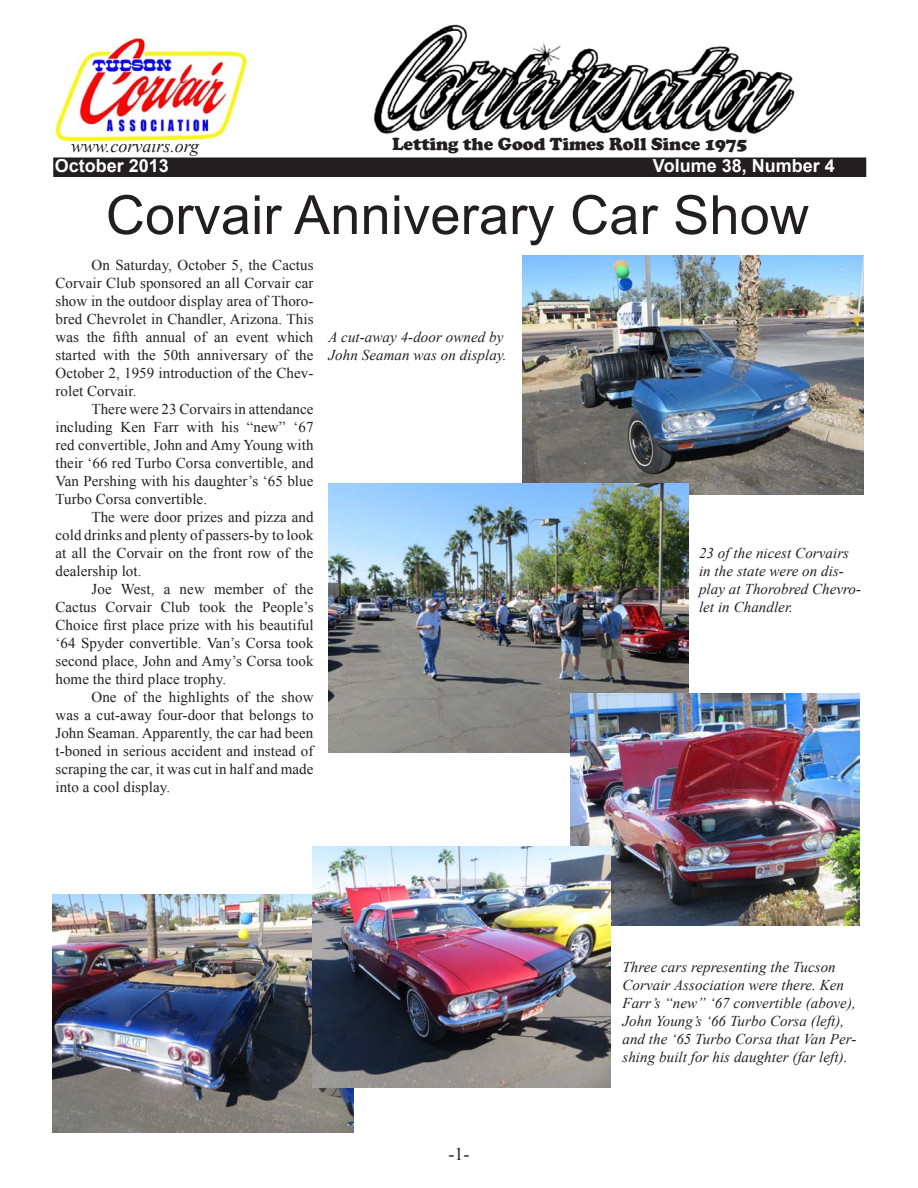
<style>
.page{position:relative;width:918px;height:1188px;background:#fff}
.page>*{position:absolute;margin:0;border:0;box-sizing:border-box;transform-origin:0 0}
.t1{font:54px "Arial";letter-spacing:.005em;color:#231f20}
.t2{font:900 18px "Cooper";color:#231f20}
.t3{font:700 18px "Arial";color:#fff}
.t4{font:italic 18px "Times New Roman";color:#231f20}
.t5{font:18px "Times New Roman";color:#231f20}
.t6{font:15px/18px "Times New Roman";letter-spacing:.005em;color:#231f20;text-align:justify}
.t7{font:italic 15px/18px "Times New Roman";letter-spacing:.005em;color:#231f20}
</style>
<div class="page">
<div style="left:54px;top:158px;width:811px;height:18px;background:#231f20"></div>
<div style="left:53px;top:158px;width:813px;height:19px;border:2px solid #231f20"></div>
<img style="left:54px;top:38px;width:194px;height:103px">
<img style="left:373px;top:24px;width:422px;height:111px">
<img style="left:522px;top:255px;width:342px;height:240px">
<img style="left:329px;top:483px;width:359px;height:270px">
<img style="left:570px;top:693px;width:290px;height:233px">
<img style="left:52px;top:894px;width:302px;height:238px">
<img style="left:312px;top:846px;width:299px;height:241px">
<p class="t4" style="left:71px;top:134px;width:130px">www.corvairs.org</p>
<p class="t2" style="left:392px;top:134px;width:357px">Letting the Good Times Roll Since 1975</p>
<h1 class="t1" style="left:106px;top:180px;width:705px">Corvair Anniverary Car Show</h1>
<p class="t6" style="left:56px;top:256px;width:260px;text-indent:36px">On Saturday, October 5, the Cactus Corvair Club sponsored an all Corvair car show in the outdoor display area of Thoro&shy;bred Chevrolet in Chandler, Arizona. This was the fifth annual of an event which started with the 50th anniversary of the October 2, 1959 introduction of the Chev&shy;rolet Corvair.</p>
<p class="t6" style="left:56px;top:400px;width:260px;text-indent:36px">There were 23 Corvairs in attendance including Ken Farr with his “new” ‘67 red convertible, John and Amy Young with their ‘66 red Turbo Corsa convertible, and Van Pershing with his daughter’s ‘65 blue Turbo Corsa convertible.</p>
<p class="t6" style="left:56px;top:508px;width:260px;text-indent:36px">The were door prizes and pizza and cold drinks and plenty of passers-by to look at all the Corvair on the front row of the dealership lot.</p>
<p class="t6" style="left:56px;top:580px;width:260px;text-indent:36px">Joe West, a new member of the Cactus Corvair Club took the People’s Choice first place prize with his beautiful ‘64 Spyder convertible. Van’s Corsa took second place, John and Amy’s Corsa took home the third place trophy.</p>
<p class="t6" style="left:56px;top:688px;width:260px;text-indent:36px">One of the highlights of the show was a cut-away four-door that belongs to John Seaman. Apparently, the car had been t-boned in serious accident and instead of scraping the car, it was cut in half and made into a cool display.</p>
<p class="t3" style="left:55px;top:154px;width:116px">October 2013</p>
<p class="t3" style="left:653px;top:154px;width:183px">Volume 38, Number 4</p>
<p class="t7" style="left:328px;top:328px;width:180px">A cut-away 4-door owned by<br>John Seaman was on display.</p>
<p class="t7" style="left:699px;top:544px;width:164px">23 of the nicest Corvairs in the state were on dis&shy;play at Thorobred Chevro&shy;let in Chandler.</p>
<p class="t5" style="left:448px;top:1142px;width:22px">-1-</p>
<p class="t7" style="left:622px;top:958px;width:235px">Three cars representing the Tucson Corvair Association were there. Ken Farr’s “new” ‘67 convertible (above), John Young’s ‘66 Turbo Corsa (left), and the ‘65 Turbo Corsa that Van Per&shy;shing built for his daughter (far left).</p>
</div>
